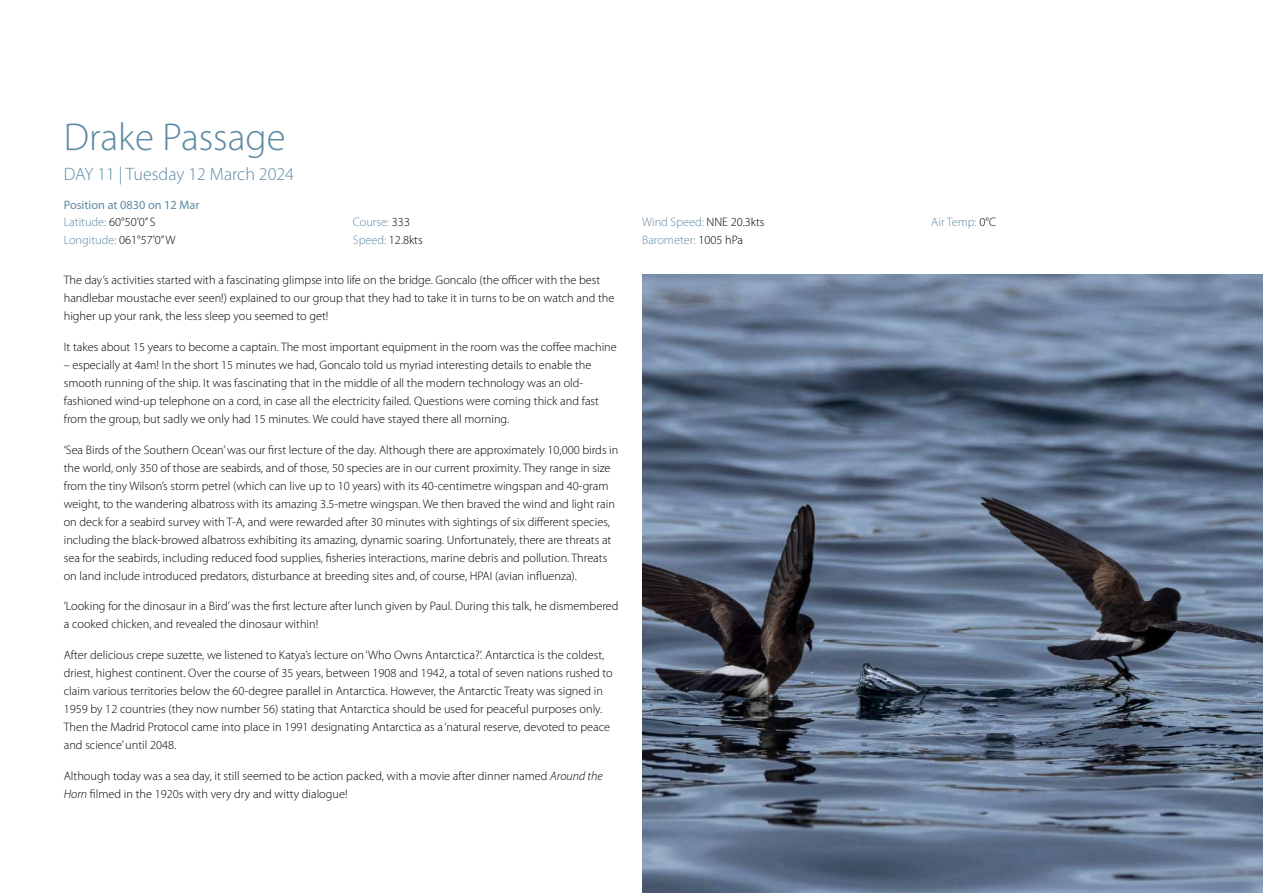
<style>
.page{position:relative;width:1263px;height:893px;background:#fff}
.page>*{position:absolute;margin:0;border:0;box-sizing:border-box;transform-origin:0 0}
.t1{font:300 39px "Myriad Pro";color:#5e8aa4}
.t2{font:300 18px "Myriad Pro";color:#5e8aa4}
.t3{font:300 12.3px/18px "Myriad Pro";color:#000}
.t4{font:300 12.3px/18px "Myriad Pro";color:#5e8aa4}
.t5{font:12.3px/18px "Myriad Pro";color:#5e8aa4}
.s1{font-weight:300}
.s2{font-weight:300;color:#000}
.s3{color:#000}
.s4{font-style:italic}
</style>
<div class="page">
<img style="left:642px;top:275px;width:621px;height:618px">
<h1 class="t1" style="left:64px;top:115px;width:223px">Drake Passage</h1>
<h2 class="t2" style="left:64px;top:164px;width:232px">DAY 11 | Tuesday 12 March 2024</h2>
<p class="t5" style="left:64px;top:195px;width:137px">Position at 0830 on 12 Mar<br><span class="s1">Latitude:</span> <span class="s2">60°50’0” S<br></span><span class="s1">Longitude:</span> <span class="s2">061°57’0” W</span></p>
<p class="t4" style="left:353px;top:214px;width:71px">Course: <span class="s3">333<br></span>Speed: <span class="s3">12.8kts</span></p>
<p class="t4" style="left:642px;top:214px;width:124px">Wind Speed: <span class="s3">NNE 20.3kts<br></span>Barometer: <span class="s3">1005 hPa</span></p>
<p class="t4" style="left:931px;top:214px;width:66px">Air Temp: <span class="s3">0°C</span></p>
<p class="t3" style="left:64px;top:271px;width:552px">The day’s activities started with a fascinating glimpse into life on the bridge. Goncalo (the officer with the best handlebar moustache ever seen!) explained to our group that they had to take it in turns to be on watch and the higher up your rank, the less sleep you seemed to get!</p>
<p class="t3" style="left:64px;top:338px;width:554px">It takes about 15 years to become a captain. The most important equipment in the room was the coffee machine</p>
<p class="t3" style="left:64px;top:356px;width:537px">– especially at 4am! In the short 15 minutes we had, Goncalo told us myriad interesting details to enable the smooth running of the ship. It was fascinating that in the middle of all the modern technology was an old&shy;fashioned wind-up telephone on a cord, in case all the electricity failed. Questions were coming thick and fast from the group, but sadly we only had 15 minutes. We could have stayed there all morning.</p>
<p class="t3" style="left:64px;top:441px;width:556px">‘Sea Birds of the Southern Ocean’ was our first lecture of the day. Although there are approximately 10,000 birds in the world, only 350 of those are seabirds, and of those, 50 species are in our current proximity. They range in size from the tiny Wilson’s storm petrel (which can live up to 10 years) with its 40-centimetre wingspan and 40-gram weight, to the wandering albatross with its amazing 3.5-metre wingspan. We then braved the wind and light rain on deck for a seabird survey with T-A, and were rewarded after 30 minutes with sightings of six different species, including the black-browed albatross exhibiting its amazing, dynamic soaring. Unfortunately, there are threats at sea for the seabirds, including reduced food supplies, fisheries interactions, marine debris and pollution. Threats on land include introduced predators, disturbance at breeding sites and, of course, HPAI (avian influenza).</p>
<p class="t3" style="left:64px;top:597px;width:556px">‘Looking for the dinosaur in a Bird’ was the first lecture after lunch given by Paul. During this talk, he dismembered a cooked chicken, and revealed the dinosaur within!</p>
<p class="t3" style="left:64px;top:646px;width:550px">After delicious crepe suzette, we listened to Katya’s lecture on ‘Who Owns Antarctica?’. Antarctica is the coldest, driest, highest continent. Over the course of 35 years, between 1908 and 1942, a total of seven nations rushed to claim various territories below the 60-degree parallel in Antarctica. However, the Antarctic Treaty was signed in 1959 by 12 countries (they now number 56) stating that Antarctica should be used for peaceful purposes only.<br>Then the Madrid Protocol came into place in 1991 designating Antarctica as a ‘natural reserve, devoted to peace and science’ until 2048.</p>
<p class="t3" style="left:64px;top:767px;width:540px">Although today was a sea day, it still seemed to be action packed, with a movie after dinner named <span class="s4">Around the<br>Horn</span> filmed in the 1920s with very dry and witty dialogue!</p>
</div>
